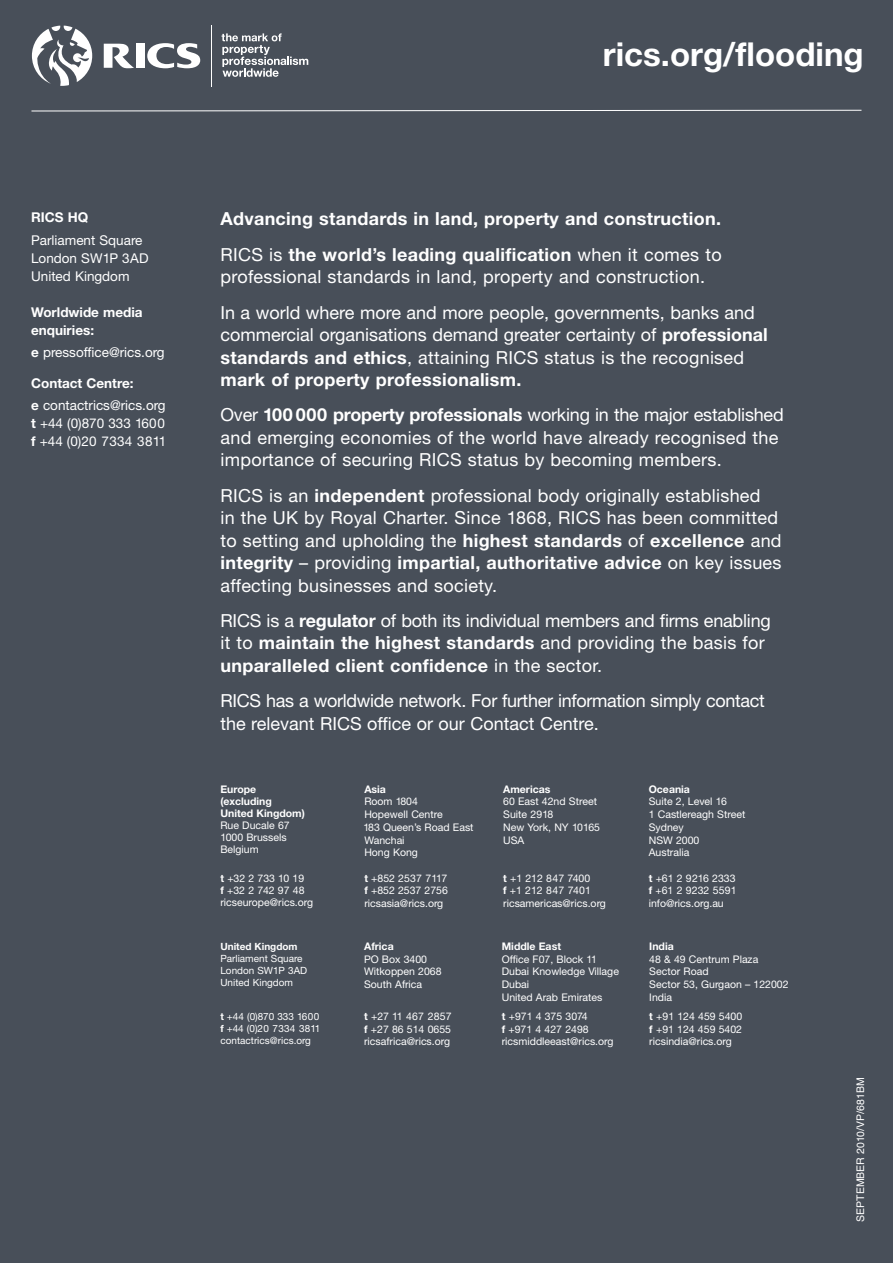
<style>
.page{position:relative;width:893px;height:1263px;background:#484f59}
.page>*{position:absolute;margin:0;border:0;box-sizing:border-box;transform-origin:0 0}
.t1{font:700 33px "Helvetica Neue LT";color:#fff}
.t2{font:18px/22.5px "Helvetica Neue LT";letter-spacing:.015em;color:#fff}
.t3{font:18px/22.5px "Helvetica Neue LT";letter-spacing:-.01em;color:#fff}
.t4{font:18px/22.5px "Helvetica Neue LT";letter-spacing:-.015em;color:#fff}
.t5{font:700 18px/35.2px "Helvetica Neue LT";letter-spacing:.015em;color:#fff}
.t6{font:13.5px/18px "Helvetica Neue LT";color:#fff}
.t7{font:700 13.5px/18px "Helvetica Neue LT";color:#fff}
.t8{font:10.5px/12.8px "Helvetica Neue LT";color:#fff}
.t9{font:700 10.5px/12px "Helvetica Neue LT";color:#fff}
.t10{font:10.5px "Helvetica";color:#fff}
.t11{font:9.9px/12px "Helvetica Neue LT";color:#fff}
.t12{font:700 9.9px "Helvetica Neue LT";color:#fff}
.s1{font-weight:700}
.s2{font-weight:400}
</style>
<div class="page">
<svg style="left:147px;top:43px;width:53px;height:25px"></svg>
<div style="left:136px;top:44px;width:9px;height:24px;background:#fff"></div>
<svg style="left:104px;top:44px;width:30px;height:24px"></svg>
<svg style="left:32px;top:26px;width:60px;height:60px"></svg>
<hr style="left:211px;top:25px;width:1px;height:61px;background:#fff">
<svg style="left:221px;top:33px;width:87px;height:44px"></svg>
<svg style="left:31px;top:109px;width:831px;height:3px"></svg>
<h1 class="t1" style="left:603px;top:42px;width:262px">rics.org/flooding</h1>
<p class="t7" style="left:31px;top:210px;width:59px">RICS HQ</p>
<p class="t6" style="left:31px;top:232px;width:119px">Parliament Square<br>London SW1P 3AD<br>United Kingdom</p>
<p class="t7" style="left:31px;top:304px;width:113px">Worldwide media enquiries:</p>
<p class="t6" style="left:31px;top:344px;width:135px"><span class="s1">e</span> pressoffice@rics.org</p>
<p class="t6" style="left:31px;top:373px;width:136px;line-height:22.2px"><span class="s1">Contact Centre:<br>e</span> contactrics@rics.org</p>
<p class="t6" style="left:31px;top:415px;width:137px"><span class="s1">t</span> +44 (0)870 333 1600 <span class="s1">f</span> +44 (0)20 7334 3811</p>
<p class="t5" style="left:220px;top:203px;width:503px">Advancing standards in land, property and construction.<br><span class="s2">RICS is</span> the world’s leading qualification <span class="s2">when it comes to</span></p>
<p class="t2" style="left:220px;top:261px;width:536px;line-height:35.2px">professional standards in land, property and construction.<br>In a world where more and more people, governments, banks and</p>
<p class="t2" style="left:220px;top:325px;width:549px">commercial organisations demand greater certainty of <span class="s1">professional standards and ethics</span>, attaining RICS status is the recognised <span class="s1">mark of property professionalism.</span></p>
<p class="t2" style="left:220px;top:405px;width:565px">Over <span class="s1">100 000 property professionals</span> working in the major established and emerging economies of the world have already recognised the importance of securing RICS status by becoming members.</p>
<p class="t2" style="left:220px;top:486px;width:563px">RICS is an <span class="s1">independent</span> professional body originally established<br>in the UK by Royal Charter. Since 1868, RICS has been committed to setting and upholding the <span class="s1">highest standards</span> of <span class="s1">excellence</span> and <span class="s1">integrity</span> – providing <span class="s1">impartial, authoritative advice</span> on key issues affecting businesses and society.</p>
<p class="t3" style="left:220px;top:611px;width:552px">RICS is a <span class="s1">regulator</span> of both its individual members and firms enabling it to <span class="s1">maintain the highest standards</span> and providing the basis for <span class="s1">unparalleled client confidence</span> in the sector.</p>
<p class="t4" style="left:220px;top:691px;width:546px">RICS has a worldwide network. For further information simply contact the relevant RICS office or our Contact Centre.</p>
<p class="t9" style="left:220px;top:784px;width:86px">Europe (excluding<br>United Kingdom)</p>
<p class="t8" style="left:220px;top:821px;width:71px;line-height:12px">Rue Ducale 67<br>1000 Brussels<br>Belgium</p>
<p class="t8" style="left:220px;top:873px;width:94px;line-height:12px"><span class="s1">t</span> +32 2 733 10 19<br><span class="s1">f</span> +32 2 742 97 48 ricseurope@rics.org</p>
<p class="t12" style="left:220px;top:943px;width:79px">United Kingdom</p>
<p class="t11" style="left:220px;top:953px;width:88px">Parliament Square<br>London SW1P 3AD<br>United Kingdom</p>
<p class="t11" style="left:220px;top:1011px;width:101px;text-align:justify"><span class="s1">t</span> +44 (0)870 333 1600 <span class="s1">f</span> +44 (0)20 7334 3811 contactrics@rics.org</p>
<p class="t9" style="left:364px;top:784px;width:23px">Asia</p>
<p class="t8" style="left:363px;top:796px;width:112px">Room 1804<br>Hopewell Centre<br>183 Queen’s Road East<br>Wanchai<br>Hong Kong</p>
<p class="t8" style="left:364px;top:872px;width:85px;text-align:justify"><span class="s1">t</span> +852 2537 7117 <span class="s1">f</span> +852 2537 2756 ricsasia@rics.org</p>
<p class="t9" style="left:364px;top:941px;width:31px">Africa</p>
<p class="t8" style="left:364px;top:954px;width:79px">PO Box 3400<br>Witkoppen 2068<br>South Africa</p>
<p class="t8" style="left:364px;top:1011px;width:89px;text-align:justify"><span class="s1">t</span> +27 11 467 2857 <span class="s1">f</span> +27 86 514 0655 ricsafrica@rics.org</p>
<p class="t9" style="left:503px;top:784px;width:49px">Americas</p>
<p class="t8" style="left:503px;top:796px;width:98px">60 East 42nd Street<br>Suite 2918<br>New York, NY 10165<br>USA</p>
<p class="t8" style="left:503px;top:873px;width:104px"><span class="s1">t</span> +1 212 847 7400<br><span class="s1">f</span> +1 212 847 7401 ricsamericas@rics.org</p>
<p class="t9" style="left:502px;top:941px;width:61px">Middle East</p>
<p class="t8" style="left:502px;top:954px;width:119px">Office F07, Block 11<br>Dubai Knowledge Village<br>Dubai<br>United Arab Emirates</p>
<p class="t8" style="left:502px;top:1011px;width:113px"><span class="s1">t</span> +971 4 375 3074<br><span class="s1">f</span> +971 4 427 2498 ricsmiddleeast@rics.org</p>
<p class="t9" style="left:649px;top:784px;width:43px">Oceania</p>
<p class="t8" style="left:649px;top:796px;width:98px">Suite 2, Level 16<br>1 Castlereagh Street<br>Sydney<br>NSW 2000<br>Australia</p>
<p class="t8" style="left:649px;top:872px;width:89px;text-align:justify"><span class="s1">t</span> +61 2 9216 2333 <span class="s1">f</span> +61 2 9232 5591 info@rics.org.au</p>
<p class="t9" style="left:649px;top:941px;width:26px">India</p>
<p class="t8" style="left:649px;top:954px;width:141px">48 &amp; 49 Centrum Plaza<br>Sector Road<br>Sector 53, Gurgaon – 122002<br>India</p>
<p class="t8" style="left:649px;top:1011px;width:94px;text-align:justify"><span class="s1">t</span> +91 124 459 5400 <span class="s1">f</span> +91 124 459 5402 ricsindia@rics.org</p>
<p class="t10" style="left:854px;top:1222px;width:146px;rotate:-90deg">SEPTEMBER 2010/VP/681BM</p>
</div>
